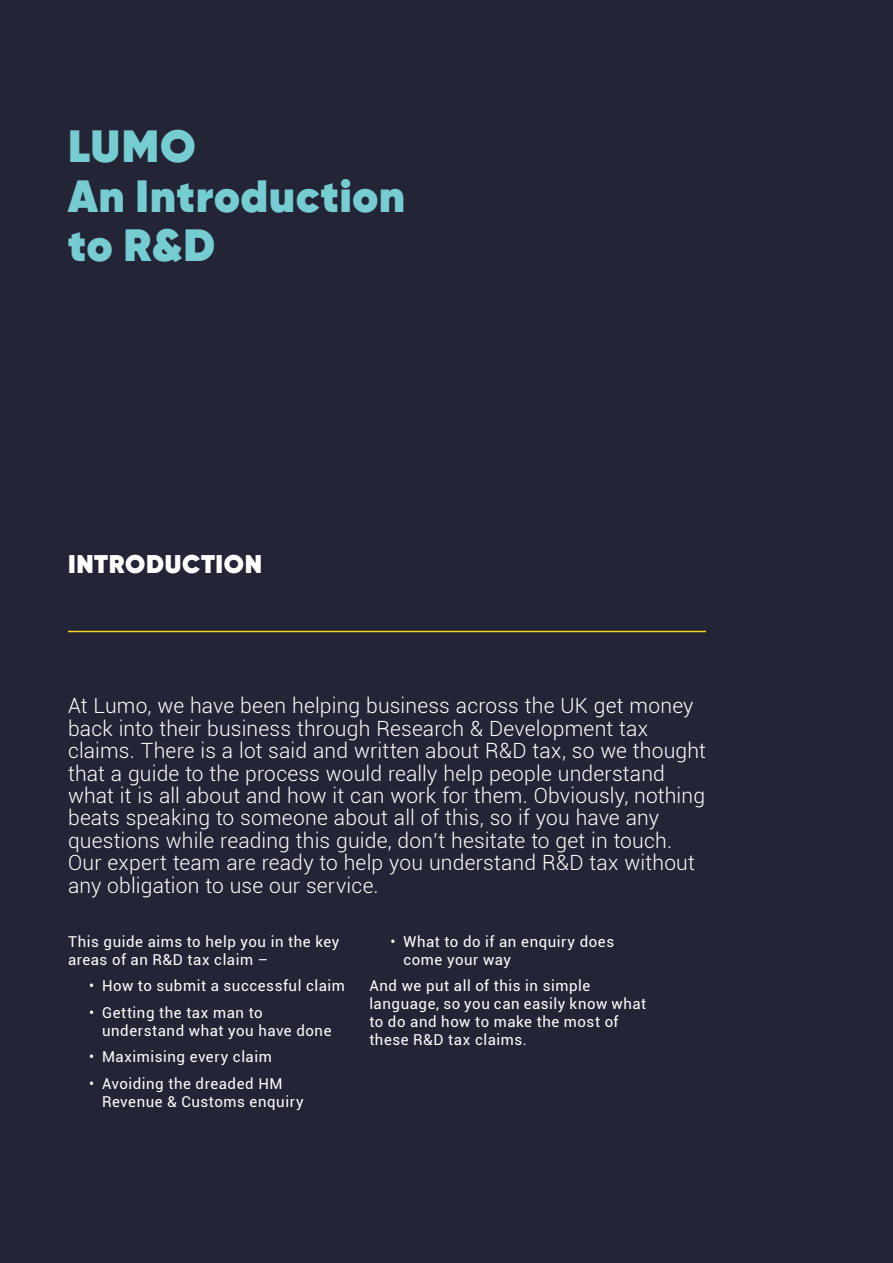
<style>
.page{position:relative;width:893px;height:1263px;background:#232436}
.page>*{position:absolute;margin:0;border:0;box-sizing:border-box;transform-origin:0 0}
.t1{font:800 45px/49.5px "Gilroy";letter-spacing:.02em;color:#75ccd1}
.t2{font:800 25.5px "Gilroy";letter-spacing:.03em;color:#fff}
.t3{font:300 21px/22.5px "Roboto";letter-spacing:.01em;color:#fff}
.t4{font:15px/18px "Roboto";letter-spacing:.035em;color:#fff}
</style>
<div class="page">
<hr style="left:68px;top:631px;width:638px;height:1px;background:#f6da23">
<h1 class="t1" style="left:68px;top:122px;width:339px">LUMO<br>An Introduction to R&amp;D</h1>
<p class="t2" style="left:68px;top:547px;width:196px">INTRODUCTION</p>
<p class="t3" style="left:68px;top:694px;width:639px">At Lumo, we have been helping business across the UK get money back into their business through Research &amp; Development tax claims. There is a lot said and written about R&amp;D tax, so we thought that a guide to the process would really help people understand what it is all about and how it can work for them. Obviously, nothing beats speaking to someone about all of this, so if you have any questions while reading this guide, don’t hesitate to get in touch.<br>Our expert team are ready to help you understand R&amp;D tax without any obligation to use our service.</p>
<p class="t4" style="left:68px;top:932px;width:273px">This guide aims to help you in the key areas of an R&amp;D tax claim –</p>
<p class="t4" style="left:89px;top:976px;width:257px">• How to submit a successful claim</p>
<p class="t4" style="left:102px;top:1003px;width:231px;text-indent:-13px">• Getting the tax man to understand what you have done</p>
<p class="t4" style="left:89px;top:1047px;width:184px">• Maximising every claim</p>
<p class="t4" style="left:102px;top:1074px;width:203px;text-indent:-13px">• Avoiding the dreaded HM<br>Revenue &amp; Customs enquiry</p>
<p class="t4" style="left:403px;top:932px;width:212px;text-indent:-13px">• What to do if an enquiry does come your way</p>
<p class="t4" style="left:369px;top:976px;width:278px">And we put all of this in simple language, so you can easily know what to do and how to make the most of these R&amp;D tax claims.</p>
</div>
